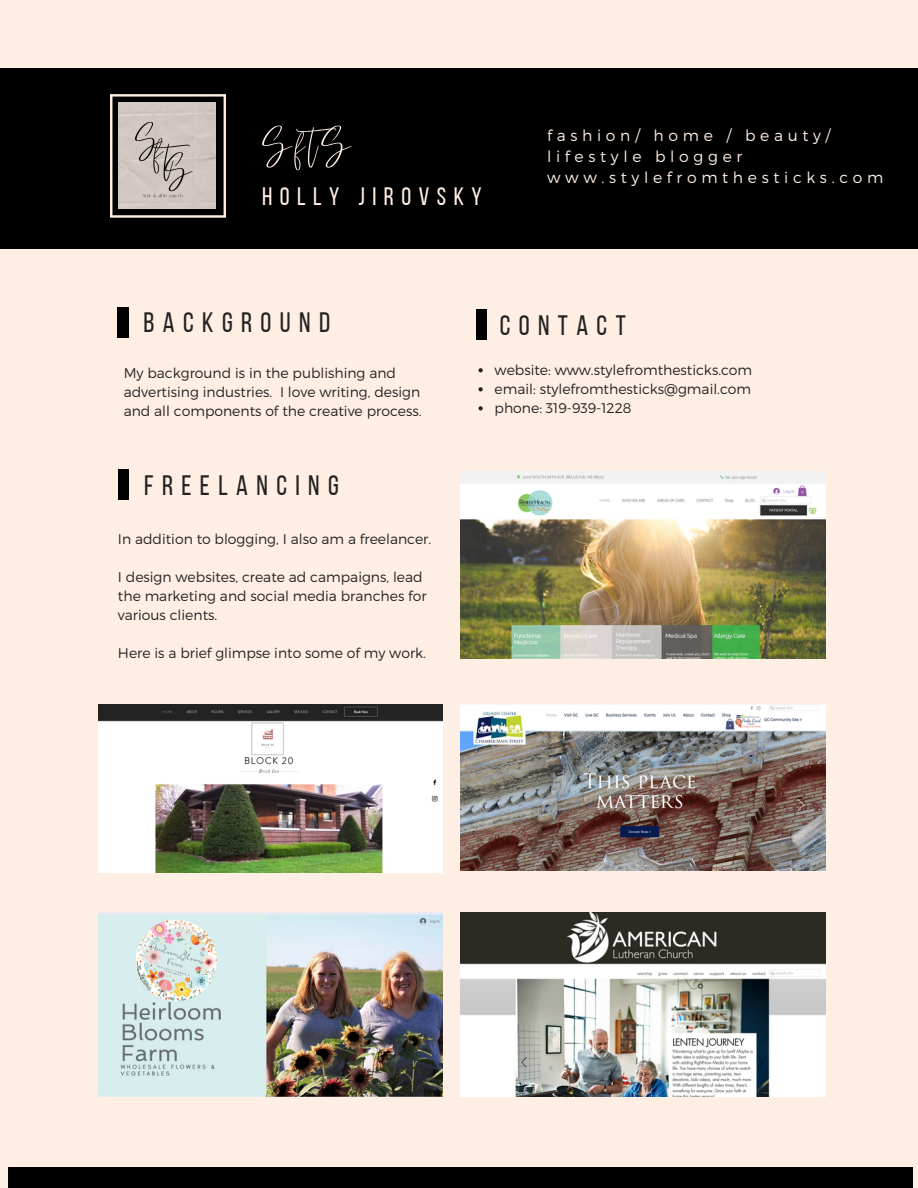
<style>
.page{position:relative;width:918px;height:1188px;background:#ffeee3}
.page>*{position:absolute;margin:0;border:0;box-sizing:border-box;transform-origin:0 0}
.t1{font:56.55px "Puzzled";color:#ffeee3}
.t2{font:28.05px "Bebas Neue";letter-spacing:.3em;color:#222}
.t3{font:25.2px "Bebas Neue";letter-spacing:.3em;color:#ffeee3}
.t4{font:300 15.6px/21.1px "Montserrat";letter-spacing:.3em;color:#ffeee3}
.t5{font:300 13.95px/19px "Montserrat";color:#222}
</style>
<div class="page">
<div style="left:8px;top:1168px;width:905px;height:20px;background:#000"></div>
<div style="left:476px;top:309px;width:10px;height:31px;background:#000"></div>
<div style="left:119px;top:470px;width:10px;height:30px;background:#000"></div>
<div style="left:0;top:69px;width:918px;height:180px;background:#000"></div>
<svg style="left:110px;top:94px;width:116px;height:124px"></svg>
<div style="left:118px;top:307px;width:10px;height:30px;background:#000"></div>
<img style="left:460px;top:913px;width:366px;height:183px">
<img style="left:98px;top:704px;width:345px;height:169px">
<img style="left:460px;top:704px;width:366px;height:167px">
<img style="left:460px;top:472px;width:366px;height:187px">
<img style="left:98px;top:913px;width:345px;height:183px">
<svg style="left:479px;top:368px;width:4px;height:4px"></svg>
<svg style="left:479px;top:387px;width:4px;height:4px"></svg>
<svg style="left:479px;top:406px;width:4px;height:5px"></svg>
<p class="t1" style="left:262px;top:111px;width:89px">SftS</p>
<p class="t3" style="left:262px;top:186px;width:221px">HOLLY JIROVSKY</p>
<p class="t3" style="left:215px;top:189px;width:114px">PALESON</p>
<p class="t4" style="left:547px;top:124px;width:285px">fashion/ home / beauty/ lifestyle blogger</p>
<p class="t4" style="left:547px;top:167px;width:338px">www.stylefromthesticks.com</p>
<p class="t2" style="left:143px;top:311px;width:188px">BACKGROUND</p>
<p class="t5" style="left:124px;top:362px;width:299px">My background is in the publishing and advertising industries. I love writing, design and all components of the creative process.</p>
<p class="t2" style="left:144px;top:474px;width:196px">FREELANCING</p>
<p class="t5" style="left:118px;top:529px;width:315px">In addition to blogging, I also am a freelancer.</p>
<p class="t5" style="left:118px;top:567px;width:310px">I design websites, create ad campaigns, lead the marketing and social media branches for various clients.</p>
<p class="t5" style="left:118px;top:643px;width:310px">Here is a brief glimpse into some of my work.</p>
<p class="t2" style="left:500px;top:314px;width:128px">CONTACT</p>
<p class="t5" style="left:495px;top:359px;width:259px">website: www.stylefromthesticks.com</p>
<p class="t5" style="left:495px;top:378px;width:258px">email: stylefromthesticks@gmail.com</p>
<p class="t5" style="left:495px;top:397px;width:138px">phone: 319-939-1228</p>
</div>
